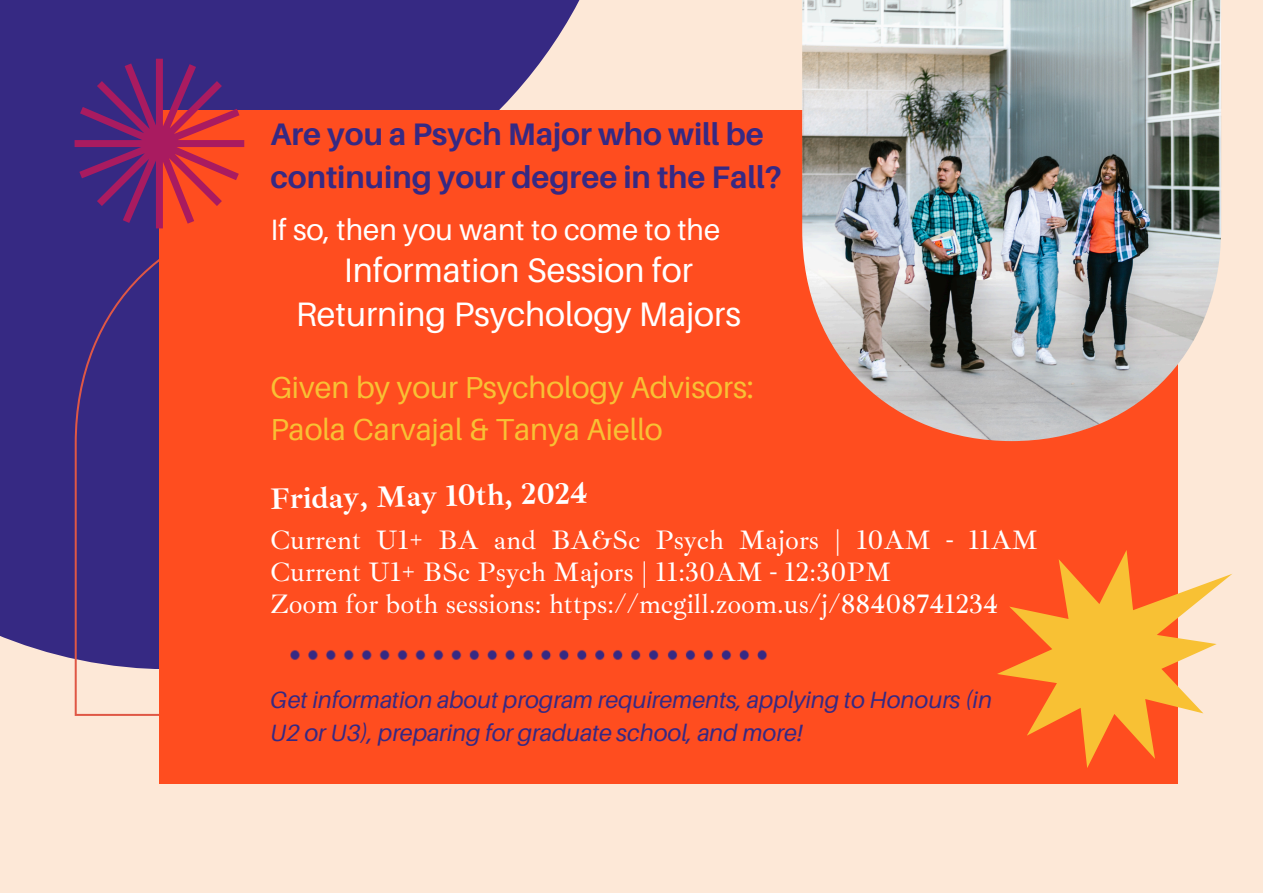
<style>
.page{position:relative;width:1263px;height:893px;background:#fde8d7}
.page>*{position:absolute;margin:0;border:0;box-sizing:border-box;transform-origin:0 0}
.t1{font:33.9px/43.3px "Aileron";color:#fff;text-align:center}
.t2{font:700 31.12px/43.3px "Aileron";color:#362983}
.t3{font:30.38px/42.2px "Aileron";color:#f8c134}
.t4{font:700 30.38px "Ibarra Real Nova";color:#fff}
.t5{font:29.4px "Aileron";color:#fff}
.t6{font:27.38px/32.1px "Ibarra Real Nova";color:#fff}
.t7{font:italic 23.55px/32.6px "Aileron";color:#362983}
</style>
<div class="page">
<div style="left:0;top:0;width:631px;height:669px;background:#362983"></div>
<svg style="left:75px;top:228px;width:84px;height:488px"></svg>
<div style="left:159px;top:110px;width:1019px;height:673px;background:#ff4d1f"></div>
<svg style="left:75px;top:59px;width:169px;height:169px"></svg>
<svg style="left:997px;top:550px;width:235px;height:218px"></svg>
<img style="left:802px;top:0;width:419px;height:441px">
<svg style="left:290px;top:650px;width:477px;height:10px"></svg>
<h4 class="t2" style="left:270px;top:111px;width:513px">Are you a Psych Major who will be continuing your degree in the Fall?</h4>
<h2 class="t5" style="left:270px;top:211px;width:451px">If so, then you want to come to the</h2>
<h2 class="t1" style="left:296px;top:248px;width:447px">Information Session for<br>Returning Psychology Majors</h2>
<p class="t3" style="left:270px;top:366px;width:485px">Given by your Psychology Advisors:<br>Paola Carvajal &amp; Tanya Aiello</p>
<h4 class="t4" style="left:270px;top:480px;width:319px;rotate:-1deg">Friday, May 10th, 2024</h4>
<h1 class="t6" style="left:270px;top:524px;width:769px">Current U1+ BA and BA&amp;Sc Psych Majors | 10AM - 11AM<br>Current U1+ BSc Psych Majors | 11:30AM - 12:30PM<br>Zoom for both sessions: https://mcgill.zoom.us/j/88408741234</h1>
<h3 class="t7" style="left:270px;top:683px;width:724px">Get information about program requirements, applying to Honours (in<br>U2 or U3), preparing for graduate school, and more!</h3>
</div>
